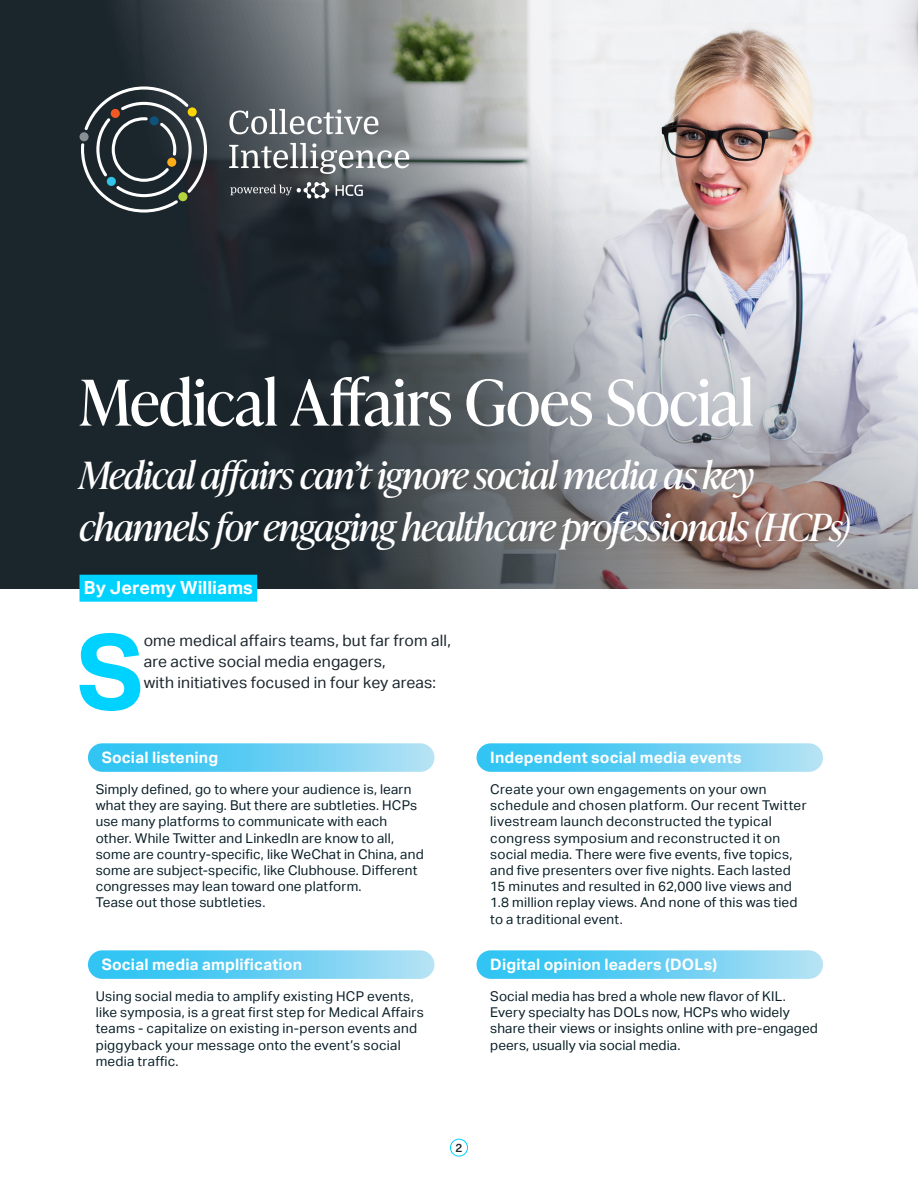
<style>
.page{position:relative;width:918px;height:1188px;background:#fff}
.page>*{position:absolute;margin:0;border:0;box-sizing:border-box;transform-origin:0 0}
.Drop_cap_paragraph{font:700 103.95px "Aktiv Grotesk";color:#00d2ff}
.Page_2_header{font:63px "Ivy Presto Headline";letter-spacing:-.005em;color:#fff}
.Cover_subheader{font:italic 37.5px/52.5px "Ivy Presto Headline";letter-spacing:-.02em;color:#fff}
.Authors{font:700 18px "Aktiv Grotesk";letter-spacing:.005em;color:#fff}
.Drop_cap_paragraph-2{font:15.75px/21px "Aktiv Grotesk";letter-spacing:.01em;color:#1b262c}
.t1{font:700 15.75px "Aktiv Grotesk";letter-spacing:.01em;color:#fff}
.t2{font:13.5px/16.2px "Aktiv Grotesk";letter-spacing:.015em;color:#091f28}
.t3{font:500 12px "Neue Haas Unica W1 G";color:#1b262c}
</style>
<div class="page">
<div style="left:450px;top:1139px;width:18px;height:18px;border:1px solid #00d2ff;border-radius:50%"></div>
<svg style="left:0;top:0;width:918px;height:588px;background:#787a7d"></svg>
<div style="left:80px;top:575px;width:177px;height:27px;background:#00d2ff"></div>
<svg style="left:81px;top:86px;width:126px;height:127px;background:#414a4f"></svg>
<div style="left:188px;top:107px;width:9px;height:10px;background:#fed503;border-radius:50%"></div>
<div style="left:80px;top:132px;width:9px;height:9px;background:#8a8f93;border-radius:50%"></div>
<div style="left:178px;top:192px;width:9px;height:9px;background:#b4d33e;border-radius:50%"></div>
<div style="left:107px;top:177px;width:9px;height:9px;background:#32c3e8;border-radius:50%"></div>
<div style="left:111px;top:109px;width:9px;height:9px;background:#f15924;border-radius:50%"></div>
<div style="left:150px;top:116px;width:9px;height:9px;background:#0f527b;border-radius:50%"></div>
<div style="left:167px;top:158px;width:9px;height:9px;background:#faad19;border-radius:50%"></div>
<svg style="left:229px;top:109px;width:180px;height:65px;background:#7f8487"></svg>
<svg style="left:336px;top:185px;width:27px;height:11px"></svg>
<svg style="left:230px;top:181px;width:99px;height:18px;background:#53585c"></svg>
<div style="left:88px;top:743px;width:347px;height:29px;background:linear-gradient(to right,#1fc0f3,#aedff4);border-radius:14px"></div>
<div style="left:477px;top:743px;width:346px;height:29px;background:linear-gradient(to right,#1fc0f3,#aedff4);border-radius:14px"></div>
<div style="left:88px;top:950px;width:347px;height:29px;background:linear-gradient(to right,#1fc0f3,#aedff4);border-radius:14px"></div>
<div style="left:477px;top:950px;width:346px;height:29px;background:linear-gradient(to right,#1fc0f3,#aedff4);border-radius:14px"></div>
<p class="Page_2_header" style="left:80px;top:358px;width:676px">Medical Affairs Goes Social</p>
<p class="Cover_subheader" style="left:80px;top:447px;width:772px">Medical affairs can’t ignore social media as key channels for engaging healthcare professionals (HCPs)</p>
<p class="Authors" style="left:84px;top:577px;width:171px">By Jeremy Williams</p>
<p class="Drop_cap_paragraph" style="left:77px;top:612px;width:69px">S</p>
<p class="Drop_cap_paragraph-2" style="left:144px;top:630px;width:309px">ome medical affairs teams, but far from all, are active social media engagers,<br>with initiatives focused in four key areas:</p>
<p class="t1" style="left:102px;top:748px;width:118px">Social listening</p>
<p class="t1" style="left:490px;top:748px;width:253px">Independent social media events</p>
<p class="t2" style="left:96px;top:781px;width:330px">Simply defined, go to where your audience is, learn what they are saying. But there are subtleties. HCPs use many platforms to communicate with each other. While Twitter and LinkedIn are know to all, some are country-specific, like WeChat in China, and some are subject-specific, like Clubhouse. Different congresses may lean toward one platform.<br>Tease out those subtleties.</p>
<p class="t2" style="left:490px;top:781px;width:318px">Create your own engagements on your own schedule and chosen platform. Our recent Twitter livestream launch deconstructed the typical congress symposium and reconstructed it on social media. There were five events, five topics, and five presenters over five nights. Each lasted 15 minutes and resulted in 62,000 live views and 1.8 million replay views. And none of this was tied to a traditional event.</p>
<p class="t1" style="left:102px;top:955px;width:202px">Social media amplification</p>
<p class="t1" style="left:490px;top:955px;width:228px">Digital opinion leaders (DOLs)</p>
<p class="t2" style="left:96px;top:988px;width:330px">Using social media to amplify existing HCP events, like symposia, is a great first step for Medical Affairs teams - capitalize on existing in-person events and piggyback your message onto the event’s social media traffic.</p>
<p class="t2" style="left:490px;top:988px;width:329px">Social media has bred a whole new flavor of KIL.<br>Every specialty has DOLs now, HCPs who widely share their views or insights online with pre-engaged peers, usually via social media.</p>
<p class="t3" style="left:456px;top:1138px;width:8px">2</p>
</div>
